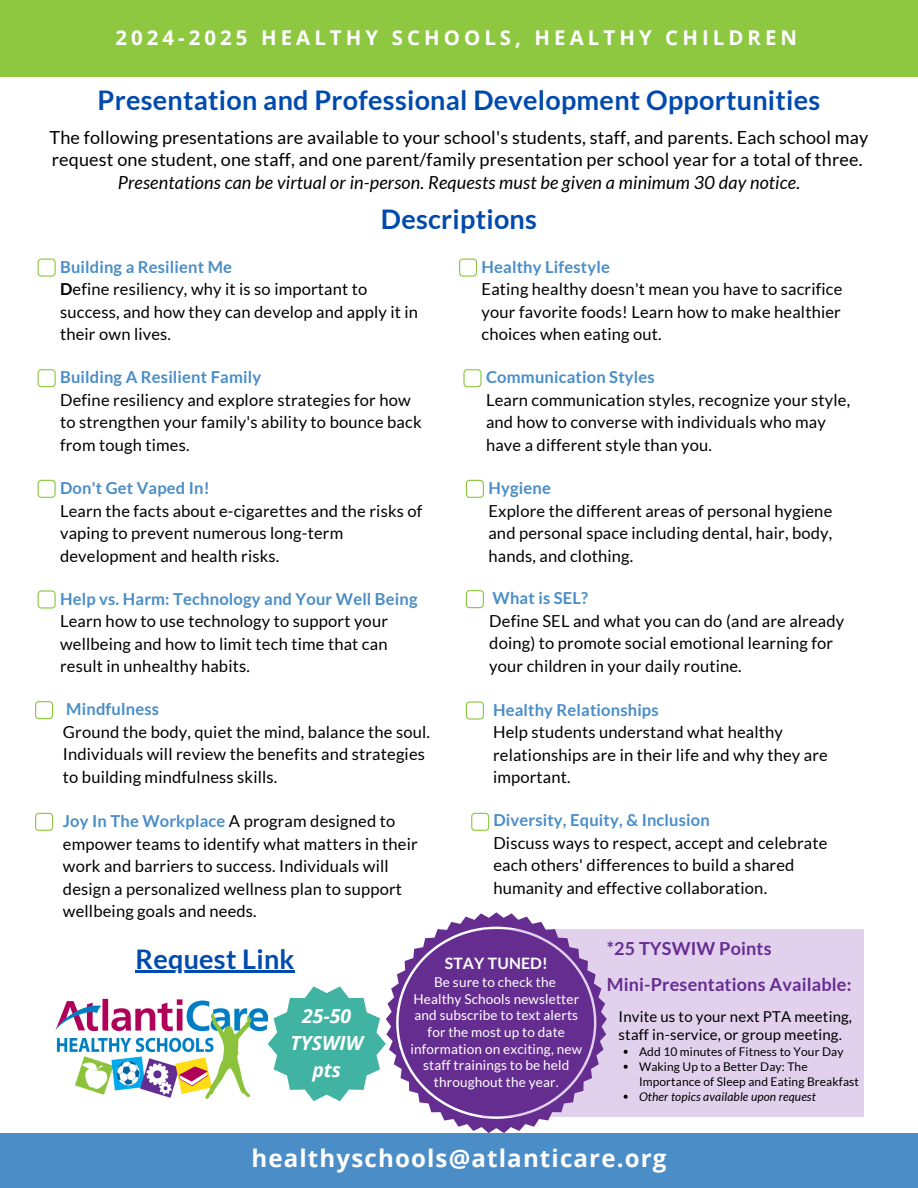
<style>
.page{position:relative;width:918px;height:1188px;background:#fff}
.page>*{position:absolute;margin:0;border:0;box-sizing:border-box;transform-origin:0 0}
.t1{font:700 27px "Lato";letter-spacing:.01em;color:#004aad}
.t2{font:700 24.15px "Open Sans";letter-spacing:.045em;color:#fff}
.t3{font:700 20.4px "Open Sans";letter-spacing:.2em;color:#fff}
.t4{font:italic 700 19.5px/27px "Open Sans";color:#fff;text-align:center}
.t5{font:18px/22.5px "Lato";letter-spacing:.01em;color:#000;text-align:center}
.t6{font:700 18px "Lato";letter-spacing:.01em;color:#662d91}
.t7{font:16.5px/22.5px "Lato";letter-spacing:.01em;color:#000}
.t8{font:700 15.75px "Lato";letter-spacing:.01em;color:#fff}
.t9{font:15px/18px "Lato";letter-spacing:.01em;color:#000}
.t10{font:13.65px/16.6px "Lato";letter-spacing:.01em;color:#fff;text-align:center}
.t11{font:12px/15px "Lato";letter-spacing:.01em;color:#000}
.t12{font:italic 12px "Lato";letter-spacing:.01em;color:#000}
.s1{font-style:italic}
.s2{font-weight:700;color:#4a8dc7}
.s3{font-weight:700}
</style>
<div class="page">
<div style="left:0;top:0;width:918px;height:77px;background:#8ec841"></div>
<div style="left:0;top:1133px;width:918px;height:55px;background:#4a8dc7"></div>
<div style="left:482px;top:929px;width:382px;height:187px;background:#e1d1ed"></div>
<svg style="left:624px;top:1050px;width:4px;height:4px"></svg>
<svg style="left:624px;top:1065px;width:4px;height:4px"></svg>
<svg style="left:624px;top:1095px;width:4px;height:4px"></svg>
<svg style="left:386px;top:912px;width:220px;height:221px"></svg>
<svg style="left:399px;top:929px;width:195px;height:187px;background:#77449d"></svg>
<svg style="left:38px;top:369px;width:18px;height:18px"></svg>
<svg style="left:38px;top:258px;width:18px;height:18px"></svg>
<svg style="left:38px;top:480px;width:18px;height:18px"></svg>
<svg style="left:38px;top:590px;width:18px;height:18px"></svg>
<svg style="left:35px;top:701px;width:18px;height:18px"></svg>
<svg style="left:35px;top:813px;width:18px;height:18px"></svg>
<svg style="left:459px;top:258px;width:18px;height:18px"></svg>
<svg style="left:463px;top:369px;width:18px;height:18px"></svg>
<svg style="left:466px;top:480px;width:18px;height:18px"></svg>
<svg style="left:466px;top:590px;width:18px;height:18px"></svg>
<svg style="left:466px;top:701px;width:18px;height:18px"></svg>
<svg style="left:471px;top:813px;width:18px;height:18px"></svg>
<img style="left:55px;top:998px;width:213px;height:101px">
<svg style="left:268px;top:986px;width:118px;height:115px"></svg>
<hr style="left:135px;top:971px;width:160px;height:2px;background:#004aad">
<p class="t3" style="left:115px;top:23px;width:683px">2024-2025 HEALTHY SCHOOLS, HEALTHY CHILDREN</p>
<h6 class="t1" style="left:98px;top:83px;width:724px">Presentation and Professional Development Opportunities</h6>
<h6 class="t5" style="left:50px;top:126px;width:820px">The following presentations are available to your school's students, staff, and parents. Each school may request one student, one staff, and one parent/family presentation per school year for a total of three.<br><span class="s1">Presentations can be virtual or in-person. Requests must be given a minimum 30 day notice.</span></h6>
<p class="t1" style="left:381px;top:202px;width:158px">Descriptions</p>
<p class="t7" style="left:60px;top:255px;width:359px"><span class="s2">Building a Resilient Me<br></span><span class="s3">D</span>efine resiliency, why it is so important to success, and how they can develop and apply it in their own lives.</p>
<h6 class="t7" style="left:60px;top:366px;width:363px"><span class="s2">Building A Resilient Family<br></span>Define resiliency and explore strategies for how to strengthen your family's ability to bounce back from tough times.</h6>
<h6 class="t7" style="left:60px;top:476px;width:364px"><span class="s2">Don't Get Vaped In!<br></span>Learn the facts about e-cigarettes and the risks of vaping to prevent numerous long-term development and health risks.</h6>
<p class="t7" style="left:60px;top:587px;width:359px"><span class="s2">Help vs. Harm: Technology and Your Well Being </span>Learn how to use technology to support your wellbeing and how to limit tech time that can result in unhealthy habits.</p>
<h6 class="t7" style="left:63px;top:698px;width:369px"><span class="s2">Mindfulness<br></span>Ground the body, quiet the mind, balance the soul.<br>Individuals will review the benefits and strategies to building mindfulness skills.</h6>
<p class="t7" style="left:63px;top:809px;width:356px"><span class="s2">Joy In The Workplace</span> A program designed to empower teams to identify what matters in their work and barriers to success. Individuals will design a personalized wellness plan to support wellbeing goals and needs.</p>
<h6 class="t7" style="left:482px;top:255px;width:362px"><span class="s2">Healthy Lifestyle<br></span>Eating healthy doesn't mean you have to sacrifice your favorite foods! Learn how to make healthier choices when eating out.</h6>
<p class="t7" style="left:486px;top:366px;width:366px"><span class="s2">Communication Styles<br></span>Learn communication styles, recognize your style, and how to converse with individuals who may have a different style than you.</p>
<h6 class="t7" style="left:488px;top:476px;width:345px"><span class="s2">Hygiene<br></span>Explore the different areas of personal hygiene and personal space including dental, hair, body, hands, and clothing.</h6>
<p class="t7" style="left:489px;top:587px;width:357px"><span class="s2">What is SEL?<br></span>Define SEL and what you can do (and are already doing) to promote social emotional learning for your children in your daily routine.</p>
<h6 class="t7" style="left:493px;top:698px;width:336px"><span class="s2">Healthy Relationships<br></span>Help students understand what healthy relationships are in their life and why they are important.</h6>
<p class="t7" style="left:493px;top:809px;width:336px"><span class="s2">Diversity, Equity, &amp; Inclusion<br></span>Discuss ways to respect, accept and celebrate each others' differences to build a shared humanity and effective collaboration.</p>
<p class="t1" style="left:135px;top:942px;width:161px">Request Link</p>
<h6 class="t4" style="left:290px;top:1002px;width:74px">25-50<br>TYSWIW pts</h6>
<p class="t8" style="left:445px;top:954px;width:105px">STAY TUNED!</p>
<p class="t10" style="left:411px;top:974px;width:173px">Be sure to check the<br>Healthy Schools newsletter and subscribe to text alerts for the most up to date information on exciting, new staff trainings to be held throughout the year.</p>
<p class="t6" style="left:607px;top:937px;width:166px">*25 TYSWIW Points</p>
<h6 class="t6" style="left:607px;top:973px;width:246px">Mini-Presentations Available:</h6>
<h3 class="t9" style="left:619px;top:1007px;width:235px">Invite us to your next PTA meeting, staff in-service, or group meeting.</h3>
<h1 class="t11" style="left:639px;top:1044px;width:206px">Add 10 minutes of Fitness to Your Day</h1>
<h6 class="t11" style="left:639px;top:1059px;width:222px">Waking Up to a Better Day: The<br>Importance of Sleep and Eating Breakfast</h6>
<h1 class="t12" style="left:639px;top:1089px;width:178px">Other topics available upon request</h1>
<p class="t2" style="left:251px;top:1142px;width:417px">healthyschools@atlanticare.org</p>
</div>
